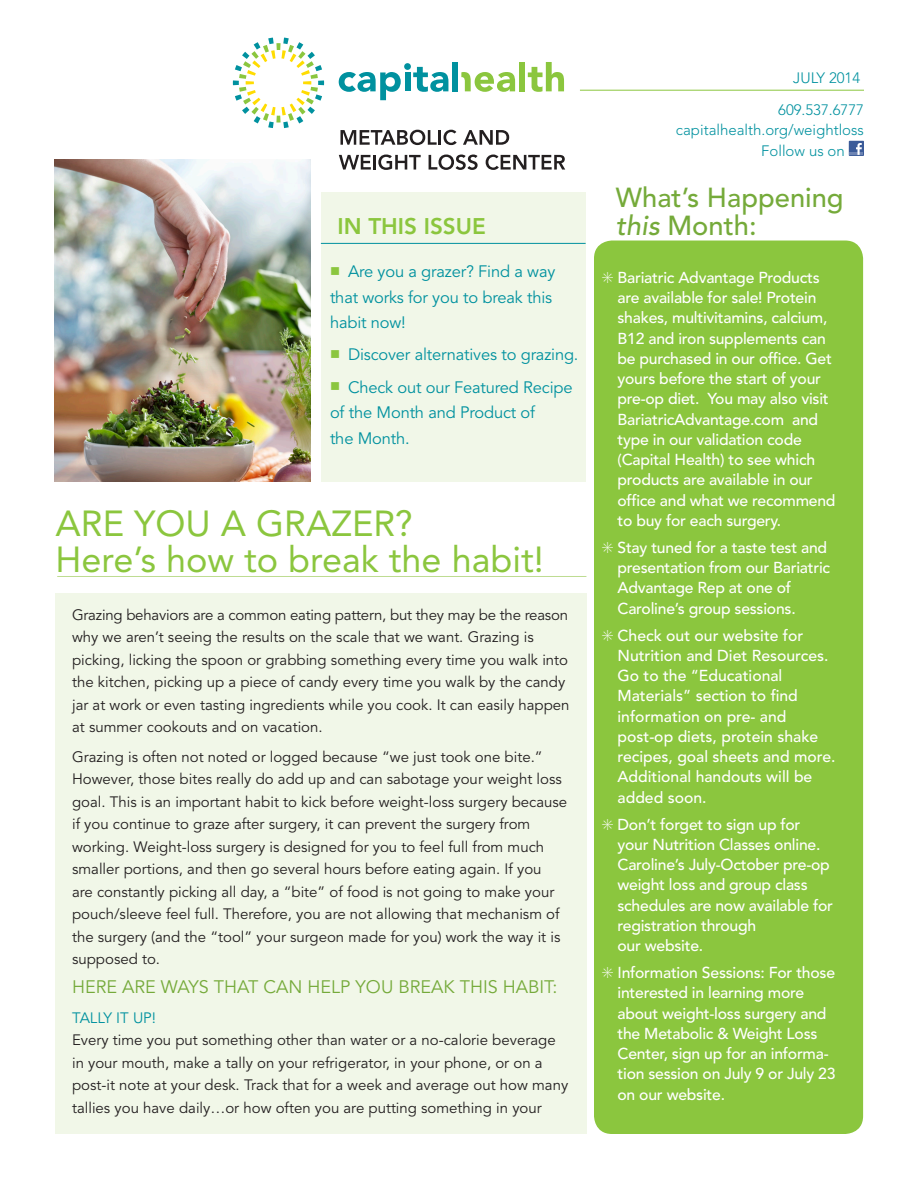
<style>
.page{position:relative;width:918px;height:1188px;background:#fff}
.page>*{position:absolute;margin:0;border:0;box-sizing:border-box;transform-origin:0 0}
.t1{font:36px/36.5px "Avenir LT Std";color:#8bc63e}
.t2{font:500 27.3px "Avenir LT Std";color:#75aa3a}
.t3{font:800 22.5px "Avenir LT Std";color:#8bc63e}
.t4{font:18px "Avenir LT Std";color:#75aa3a}
.t5{font:16.5px/25.5px "Avenir LT Std";letter-spacing:-.01em;color:#00919f}
.t6{font:500 15.75px/20.2px "Avenir LT Std";letter-spacing:-.015em;color:#fff}
.t7{font:15px/22.5px "Avenir LT Std";color:#231f20}
.t8{font:300 15px "Avenir LT Std";color:#00919f}
.t9{font:15px "Avenir LT Std";color:#00919f}
.s1{color:#8bc63e}
.s2{font-style:italic}
</style>
<div class="page">
<div style="left:55px;top:594px;width:531px;height:540px;background:#f1f7e8"></div>
<div style="left:849px;top:141px;width:15px;height:15px;background:#3b5b99"></div>
<svg style="left:850px;top:143px;width:13px;height:12px"></svg>
<hr style="left:580px;top:90px;width:284px;height:1px;background:#8bc63e">
<svg style="left:233px;top:38px;width:91px;height:90px"></svg>
<div style="left:404px;top:63px;width:7px;height:7px;background:#00919f;border-radius:50%"></div>
<svg style="left:339px;top:72px;width:62px;height:28px"></svg>
<div style="left:405px;top:72px;width:5px;height:19px;background:#00919f"></div>
<svg style="left:413px;top:67px;width:35px;height:25px"></svg>
<div style="left:453px;top:62px;width:5px;height:29px;background:#00919f"></div>
<svg style="left:528px;top:62px;width:36px;height:30px"></svg>
<div style="left:519px;top:62px;width:6px;height:29px;background:#8bc63e"></div>
<svg style="left:461px;top:72px;width:54px;height:20px"></svg>
<svg style="left:341px;top:130px;width:96px;height:15px"></svg>
<hr style="left:438px;top:130px;width:3px;height:15px;background:#231f20">
<svg style="left:444px;top:130px;width:13px;height:15px"></svg>
<svg style="left:463px;top:130px;width:46px;height:15px"></svg>
<svg style="left:339px;top:155px;width:32px;height:15px"></svg>
<hr style="left:373px;top:155px;width:3px;height:15px;background:#231f20">
<svg style="left:378px;top:155px;width:43px;height:15px"></svg>
<svg style="left:429px;top:154px;width:49px;height:16px"></svg>
<svg style="left:486px;top:155px;width:79px;height:15px"></svg>
<div style="left:321px;top:192px;width:265px;height:290px;background:#f1f7e8"></div>
<hr style="left:321px;top:243px;width:265px;height:1px;background:#00919f">
<img style="left:54px;top:160px;width:257px;height:322px">
<div style="left:594px;top:241px;width:269px;height:893px;background:#8bc63e;border-radius:18px"></div>
<hr style="left:57px;top:576px;width:529px;height:1px;background:#bedc92">
<p class="t3" style="left:338px;top:212px;width:150px">IN THIS ISSUE</p>
<p class="t5" style="left:330px;top:259px;width:227px"><span class="s1">■</span> Are you a grazer? Find a way that works for you to break this habit now!</p>
<p class="t5" style="left:330px;top:342px;width:250px"><span class="s1">■</span> Discover alternatives to grazing.</p>
<p class="t5" style="left:330px;top:375px;width:244px"><span class="s1">■</span> Check out our Featured Recipe of the Month and Product of<br>the Month.</p>
<p class="t1" style="left:55px;top:505px;width:490px">ARE YOU A GRAZER?<br>Here’s how to break the habit!</p>
<p class="t7" style="left:72px;top:604px;width:499px">Grazing behaviors are a common eating pattern, but they may be the reason why we aren’t seeing the results on the scale that we want. Grazing is picking, licking the spoon or grabbing something every time you walk into the kitchen, picking up a piece of candy every time you walk by the candy jar at work or even tasting ingredients while you cook. It can easily happen at summer cookouts and on vacation.</p>
<p class="t7" style="left:72px;top:746px;width:497px">Grazing is often not noted or logged because “we just took one bite.” However, those bites really do add up and can sabotage your weight loss goal. This is an important habit to kick before weight-loss surgery because if you continue to graze after surgery, it can prevent the surgery from working. Weight-loss surgery is designed for you to feel full from much smaller portions, and then go several hours before eating again. If you<br>are constantly picking all day, a “bite” of food is not going to make your pouch/sleeve feel full. Therefore, you are not allowing that mechanism of the surgery (and the “tool” your surgeon made for you) work the way it is supposed to.</p>
<p class="t4" style="left:72px;top:977px;width:487px">HERE ARE WAYS THAT CAN HELP YOU BREAK THIS HABIT:</p>
<p class="t9" style="left:72px;top:1009px;width:85px">TALLY IT UP!</p>
<p class="t7" style="left:72px;top:1029px;width:498px">Every time you put something other than water or a no-calorie beverage in your mouth, make a tally on your refrigerator, in your phone, or on a post-it note at your desk. Track that for a week and average out how many tallies you have daily…or how often you are putting something in your</p>
<p class="t8" style="left:793px;top:69px;width:69px">JULY 2014</p>
<p class="t8" style="left:778px;top:101px;width:87px">609.537.6777</p>
<p class="t8" style="left:676px;top:121px;width:190px">capitalhealth.org/weightloss</p>
<p class="t8" style="left:761px;top:142px;width:85px">Follow us on</p>
<p class="t2" style="left:616px;top:182px;width:229px">What’s Happening</p>
<p class="t2" style="left:616px;top:209px;width:142px"><span class="s2">this</span> Month:</p>
<p class="t6" style="left:618px;top:268px;width:219px;text-indent:-16px">✳ Bariatric Advantage Products are available for sale! Protein shakes, multivitamins, calcium,<br>B12 and iron supplements can be purchased in our office. Get yours before the start of your pre-op diet. You may also visit<br>BariatricAdvantage.com and type in our validation code (Capital Health) to see which products are available in our office and what we recommend to buy for each surgery.</p>
<p class="t6" style="left:618px;top:538px;width:214px;text-indent:-16px">✳ Stay tuned for a taste test and presentation from our Bariatric<br>Advantage Rep at one of<br>Caroline’s group sessions.</p>
<p class="t6" style="left:618px;top:625px;width:219px;text-indent:-16px">✳ Check out our website for<br>Nutrition and Diet Resources.<br>Go to the “Educational<br>Materials” section to find information on pre- and post-op diets, protein shake recipes, goal sheets and more.<br>Additional handouts will be added soon.</p>
<p class="t6" style="left:618px;top:814px;width:217px;text-indent:-16px">✳ Don’t forget to sign up for your Nutrition Classes online.<br>Caroline’s July-October pre-op weight loss and group class schedules are now available for registration through<br>our website.</p>
<p class="t6" style="left:618px;top:963px;width:220px;text-indent:-16px">✳ Information Sessions: For those interested in learning more about weight-loss surgery and the Metabolic &amp; Weight Loss<br>Center, sign up for an informa&shy;tion session on July 9 or July 23 on our website.</p>
</div>
